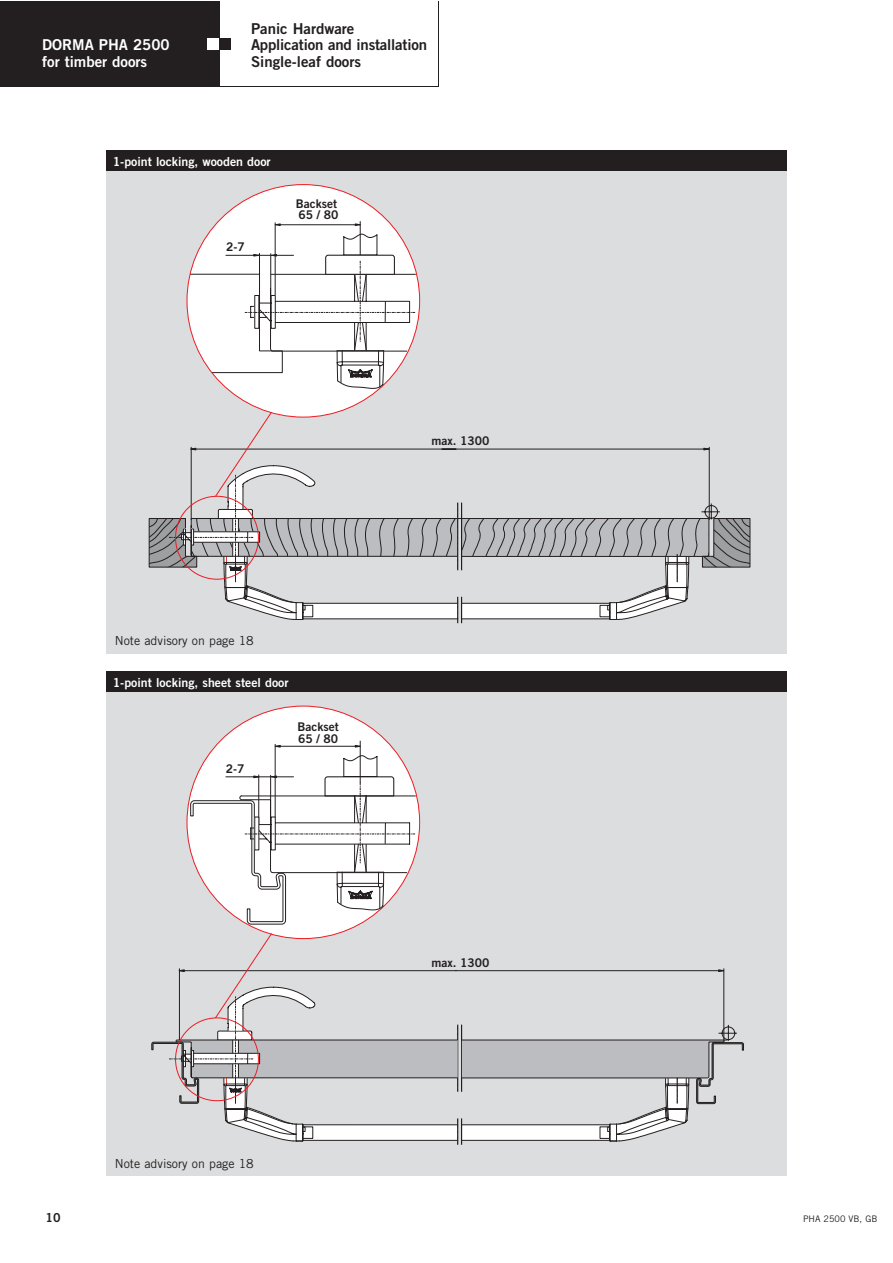
<style>
.page{position:relative;width:893px;height:1263px;background:#fff}
.page>*{position:absolute;margin:0;border:0;box-sizing:border-box;transform-origin:0 0}
.t1{font:15px/16.5px "Trade Gothic Bold Two";letter-spacing:-.005em;color:#231f20}
.t2{font:15px/16.5px "Trade Gothic Bold Two";color:#fff}
.t3{font:12.3px "Trade Gothic Bold Two";color:#fff}
.t4{font:12.3px "Trade Gothic";color:#231f20}
.t5{font:12.3px "Trade Gothic Bold Two";color:#231f20}
.t6{font:12px/11.7px "Trade Gothic Bold Two";color:#231f20}
.t7{font:9px "Trade Gothic";color:#231f20}
</style>
<div class="page">
<div style="left:106px;top:150px;width:681px;height:504px;background:#dcddde"></div>
<div style="left:187px;top:185px;width:232px;height:232px;background:#fff;border-radius:50%"></div>
<hr style="left:275px;top:223px;width:1px;height:74px;background:#231f20">
<svg style="left:355px;top:223px;width:5px;height:3px"></svg>
<svg style="left:274px;top:223px;width:7px;height:3px"></svg>
<hr style="left:279px;top:225px;width:77px;height:1px;background:#231f20">
<hr style="left:360px;top:222px;width:1px;height:39px;background:#231f20">
<svg style="left:149px;top:233px;width:601px;height:390px"></svg>
<div style="left:0;top:2px;width:219px;height:85px;background:#231f20"></div>
<div style="left:219px;top:38px;width:12px;height:12px;background:#231f20"></div>
<div style="left:207px;top:38px;width:12px;height:12px;background:#fff"></div>
<div style="left:106px;top:150px;width:681px;height:21px;background:#231f20"></div>
<div style="left:106px;top:672px;width:681px;height:504px;background:#dcddde"></div>
<div style="left:187px;top:706px;width:232px;height:233px;background:#fff;border-radius:50%"></div>
<hr style="left:275px;top:744px;width:1px;height:75px;background:#231f20">
<svg style="left:355px;top:745px;width:5px;height:3px"></svg>
<svg style="left:274px;top:745px;width:7px;height:3px"></svg>
<hr style="left:279px;top:746px;width:77px;height:1px;background:#231f20">
<hr style="left:360px;top:741px;width:1px;height:42px;background:#231f20">
<svg style="left:151px;top:755px;width:593px;height:390px"></svg>
<div style="left:106px;top:672px;width:681px;height:20px;background:#231f20"></div>
<p class="t2" style="left:42px;top:38px;width:129px">DORMA PHA 2500 for timber doors</p>
<p class="t1" style="left:251px;top:21px;width:177px">Panic Hardware<br>Application and installation<br>Single-leaf doors</p>
<p class="t3" style="left:113px;top:157px;width:159px">1-point locking, wooden door</p>
<p class="t6" style="left:226px;top:242px;width:20px">2-7</p>
<p class="t6" style="left:296px;top:199px;width:44px">Backset<br>65 / 80</p>
<p class="t4" style="left:115px;top:637px;width:140px">Note advisory on page 18</p>
<p class="t3" style="left:113px;top:678px;width:177px">1-point locking, sheet steel door</p>
<p class="t6" style="left:226px;top:764px;width:20px">2-7</p>
<p class="t6" style="left:297px;top:722px;width:43px">Backset<br>65 / 80</p>
<p class="t5" style="left:46px;top:1213px;width:17px">10</p>
<p class="t4" style="left:115px;top:1159px;width:140px">Note advisory on page 18</p>
<p class="t6" style="left:431px;top:436px;width:59px">max. 1300</p>
<p class="t6" style="left:431px;top:958px;width:59px">max. 1300</p>
<p class="t7" style="left:803px;top:1216px;width:76px">PHA 2500 VB, GB</p>
</div>
